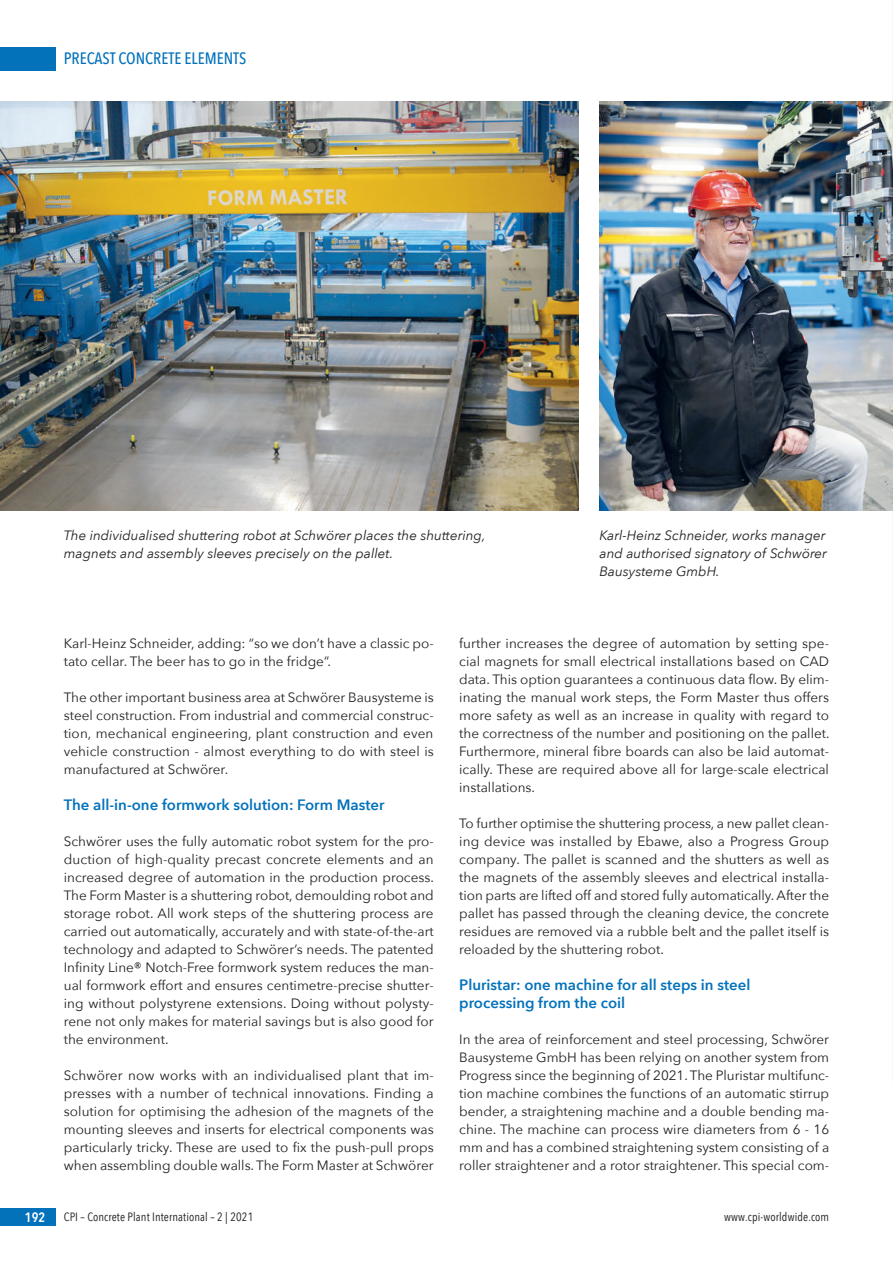
<style>
.page{position:relative;width:893px;height:1263px;background:#fff}
.page>*{position:absolute;margin:0;border:0;box-sizing:border-box;transform-origin:0 0}
.t1{font:500 16.5px "Avenir Next Condensed";color:#0372bb}
.t2{font:600 15px/18px "Avenir Next";color:#0372bb}
.t3{font:13.5px/18px "Avenir Next";color:#231f20;text-align:justify}
.t4{font:italic 13.5px/18px "Avenir Next";color:#231f20}
.t5{font:600 13.5px "Avenir Next Condensed";color:#fff}
.t6{font:12px "Avenir Next Condensed";letter-spacing:.01em;color:#231f20}
</style>
<div class="page">
<div style="left:0;top:47px;width:55px;height:23px;background:#0372bb"></div>
<div style="left:0;top:1208px;width:55px;height:18px;background:#0372bb"></div>
<hr style="left:892px;top:1084px;width:1px;height:179px;background:#fbb815">
<img style="left:0;top:101px;width:578px;height:410px">
<img style="left:600px;top:101px;width:293px;height:410px">
<p class="t1" style="left:64px;top:49px;width:184px">PRECAST CONCRETE ELEMENTS</p>
<p class="t4" style="left:64px;top:526px;width:423px">The individualised shuttering robot at Schwörer places the shuttering, magnets and assembly sleeves precisely on the pallet.</p>
<p class="t4" style="left:600px;top:526px;width:229px;text-align:justify">Karl-Heinz Schneider, works manager and authorised signatory of Schwörer Bausysteme GmbH.</p>
<p class="t3" style="left:64px;top:634px;width:371px">Karl-Heinz Schneider, adding: “so we don’t have a classic po&shy;tato cellar. The beer has to go in the fridge”.</p>
<p class="t3" style="left:64px;top:688px;width:372px">The other important business area at Schwörer Bausysteme is steel construction. From industrial and commercial construc&shy;tion, mechanical engineering, plant construction and even vehicle construction - almost everything to do with steel is manufactured at Schwörer.</p>
<p class="t2" style="left:64px;top:795px;width:322px">The all-in-one formwork solution: Form Master</p>
<p class="t3" style="left:64px;top:832px;width:372px">Schwörer uses the fully automatic robot system for the pro&shy;duction of high-quality precast concrete elements and an increased degree of automation in the production process.<br>The Form Master is a shuttering robot, demoulding robot and storage robot. All work steps of the shuttering process are carried out automatically, accurately and with state-of-the-art technology and adapted to Schwörer’s needs. The patented Infinity Line® Notch-Free formwork system reduces the man&shy;ual formwork effort and ensures centimetre-precise shutter&shy;ing without polystyrene extensions. Doing without polysty&shy;rene not only makes for material savings but is also good for the environment.</p>
<p class="t3" style="left:64px;top:1066px;width:372px">Schwörer now works with an individualised plant that im&shy;presses with a number of technical innovations. Finding a solution for optimising the adhesion of the magnets of the mounting sleeves and inserts for electrical components was particularly tricky. These are used to fix the push-pull props when assembling double walls. The Form Master at Schwörer</p>
<p class="t3" style="left:459px;top:634px;width:372px">further increases the degree of automation by setting spe&shy;cial magnets for small electrical installations based on CAD data. This option guarantees a continuous data flow. By elim&shy;inating the manual work steps, the Form Master thus offers more safety as well as an increase in quality with regard to the correctness of the number and positioning on the pallet.<br>Furthermore, mineral fibre boards can also be laid automat&shy;ically. These are required above all for large-scale electrical installations.</p>
<p class="t3" style="left:459px;top:814px;width:371px">To further optimise the shuttering process, a new pallet clean&shy;ing device was installed by Ebawe, also a Progress Group company. The pallet is scanned and the shutters as well as the magnets of the assembly sleeves and electrical installa&shy;tion parts are lifted off and stored fully automatically. After the pallet has passed through the cleaning device, the concrete residues are removed via a rubble belt and the pallet itself is reloaded by the shuttering robot.</p>
<p class="t2" style="left:459px;top:975px;width:293px">Pluristar: one machine for all steps in steel processing from the coil</p>
<p class="t3" style="left:459px;top:1030px;width:371px">In the area of reinforcement and steel processing, Schwörer Bausysteme GmbH has been relying on another system from Progress since the beginning of 2021. The Pluristar multifunc&shy;tion machine combines the functions of an automatic stirrup bender, a straightening machine and a double bending ma&shy;chine. The machine can process wire diameters from 6 - 16 mm and has a combined straightening system consisting of a roller straightener and a rotor straightener. This special com-</p>
<p class="t5" style="left:25px;top:1206px;width:22px">192</p>
<p class="t6" style="left:64px;top:1207px;width:191px">CPI – Concrete Plant International – 2 | 2021</p>
<p class="t6" style="left:724px;top:1207px;width:107px">www.cpi-worldwide.com</p>
</div>
